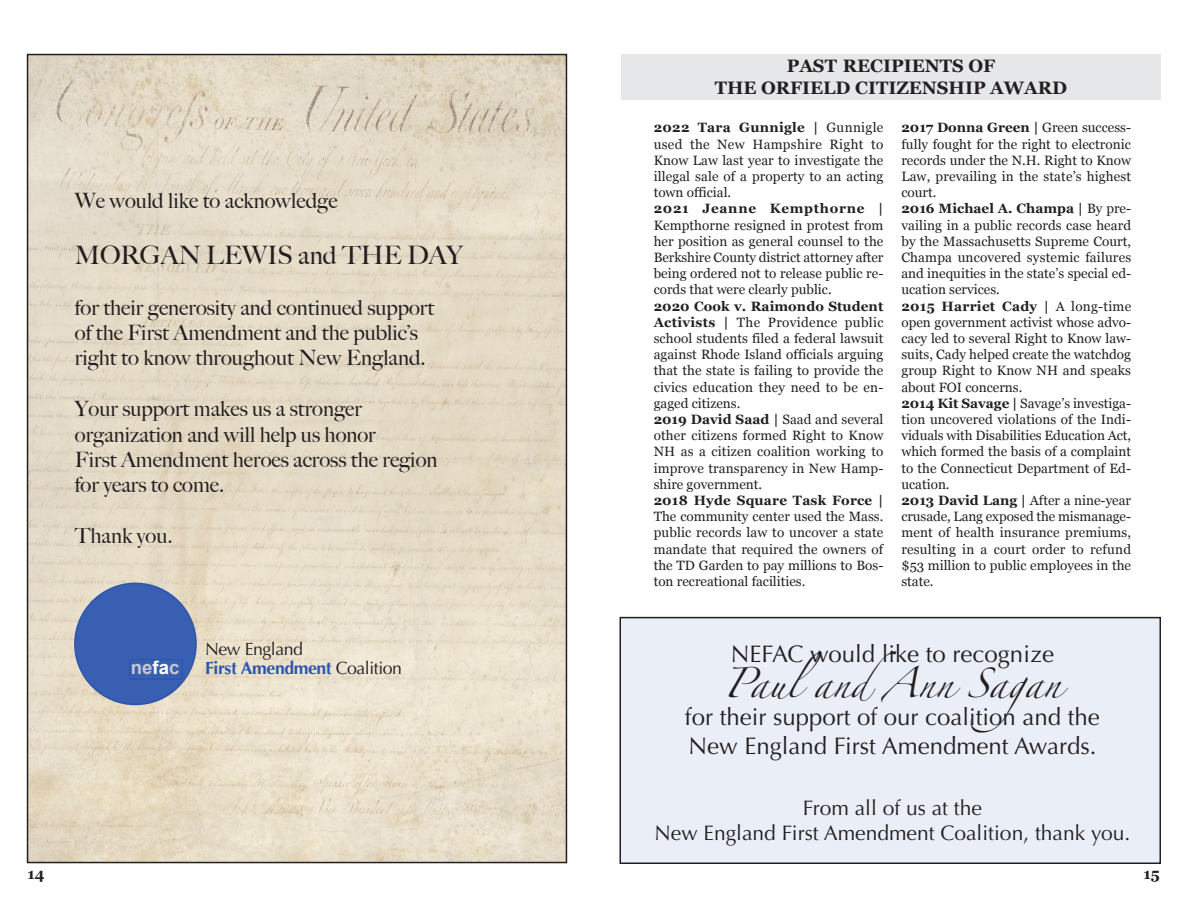
<style>
.page{position:relative;width:1188px;height:918px;background:#fff}
.page>*{position:absolute;margin:0;border:0;box-sizing:border-box;transform-origin:0 0}
.t1{font:27px "Zapfino";color:#231f20}
.t2{font:500 25.35px "Big Caslon";color:#231f20}
.t3{font:24px "Optima";color:#231f20}
.t4{font:500 21.15px "Big Caslon";color:#231f20}
.t5{font:21px "Optima";color:#231f20}
.t6{font:700 18.6px "Arial";color:#c7c8ca}
.t7{font:700 18px "Georgia";color:#231f20}
.t8{font:700 17.7px "Optima";letter-spacing:-.025em;color:#2d57ad}
.t9{font:17.7px "Optima";letter-spacing:-.025em;color:#231f20}
.t10{font:700 15px "Georgia";color:#231f20}
.t11{font:13.5px/16.2px "Georgia";color:#231f20;text-align:justify}
.s1{color:#fff}
.s2{font-weight:400;color:#231f20}
.s3{font-weight:700}
</style>
<div class="page">
<div style="left:621px;top:54px;width:540px;height:46px;background:#e6e7e9"></div>
<div style="left:620px;top:618px;width:540px;height:245px;background:#eaeef7"></div>
<div style="left:620px;top:617px;width:541px;height:247px;border:2px solid #231f20"></div>
<img style="left:30px;top:57px;width:534px;height:803px">
<div style="left:75px;top:583px;width:121px;height:122px;background:#385fb1;border-radius:50%"></div>
<div style="left:74px;top:583px;width:123px;height:122px;border:2px solid #2d57ad;border-radius:50%"></div>
<div style="left:129px;top:659px;width:54px;height:21px;border:2px solid #2d57ad"></div>
<p class="t4" style="left:75px;top:183px;width:264px">We would like to acknowledge</p>
<p class="t2" style="left:75px;top:234px;width:390px">MORGAN LEWIS and THE DAY</p>
<p class="t4" style="left:75px;top:290px;width:361px">for their generosity and continued support</p>
<p class="t4" style="left:75px;top:315px;width:344px">of the First Amendment and the public’s</p>
<p class="t4" style="left:75px;top:341px;width:352px">right to know throughout New England.</p>
<p class="t4" style="left:75px;top:391px;width:289px">Your support makes us a stronger</p>
<p class="t4" style="left:75px;top:417px;width:303px">organization and will help us honor</p>
<p class="t4" style="left:75px;top:442px;width:364px">First Amendment heroes across the region</p>
<p class="t4" style="left:75px;top:468px;width:151px">for years to come.</p>
<p class="t4" style="left:75px;top:518px;width:99px">Thank you.</p>
<p class="t6" style="left:131px;top:655px;width:50px">ne<span class="s1">fa</span>c</p>
<p class="t9" style="left:205px;top:639px;width:99px">New England</p>
<p class="t8" style="left:205px;top:657px;width:198px">First Amendment <span class="s2">Coalition</span></p>
<p class="t10" style="left:28px;top:863px;width:19px">14</p>
<p class="t7" style="left:787px;top:52px;width:210px">PAST RECIPIENTS OF</p>
<p class="t7" style="left:715px;top:74px;width:354px">THE ORFIELD CITIZENSHIP AWARD</p>
<p class="t11" style="left:654px;top:119px;width:231px"><span class="s3">2022 Tara Gunnigle |</span> Gunnigle used the New Hampshire Right to Know Law last year to investigate the illegal sale of a property to an acting town official.</p>
<p class="t11" style="left:654px;top:200px;width:231px"><span class="s3">2021 Jeanne Kempthorne | </span>Kempthorne resigned in protest from her position as general counsel to the Berkshire County district attorney after being ordered not to release public re&shy;cords that were clearly public.</p>
<p class="t11" style="left:654px;top:297px;width:231px"><span class="s3">2020 Cook v. Raimondo Student Activists |</span> The Providence public school students filed a federal lawsuit against Rhode Island officials arguing that the state is failing to provide the civics education they need to be en&shy;gaged citizens.</p>
<p class="t11" style="left:654px;top:411px;width:231px"><span class="s3">2019 David Saad |</span> Saad and several other citizens formed Right to Know NH as a citizen coalition working to improve transparency in New Hamp&shy;shire government.</p>
<p class="t11" style="left:654px;top:492px;width:231px"><span class="s3">2018 Hyde Square Task Force | </span>The community center used the Mass. public records law to uncover a state mandate that required the owners of the TD Garden to pay millions to Bos&shy;ton recreational facilities.</p>
<p class="t11" style="left:901px;top:119px;width:231px"><span class="s3">2017 Donna Green |</span> Green success&shy;fully fought for the right to electronic records under the N.H. Right to Know Law, prevailing in the state’s highest court.</p>
<p class="t11" style="left:901px;top:200px;width:231px"><span class="s3">2016 Michael A. Champa |</span> By pre&shy;vailing in a public records case heard by the Massachusetts Supreme Court, Champa uncovered systemic failures and inequities in the state’s special ed&shy;ucation services.</p>
<p class="t11" style="left:901px;top:297px;width:231px"><span class="s3">2015 Harriet Cady |</span> A long-time open government activist whose advo&shy;cacy led to several Right to Know law&shy;suits, Cady helped create the watchdog group Right to Know NH and speaks about FOI concerns.</p>
<p class="t11" style="left:901px;top:394px;width:231px"><span class="s3">2014 Kit Savage |</span> Savage’s investiga&shy;tion uncovered violations of the Indi&shy;viduals with Disabilities Education Act, which formed the basis of a complaint to the Connecticut Department of Ed&shy;ucation.</p>
<p class="t11" style="left:901px;top:492px;width:231px"><span class="s3">2013 David Lang |</span> After a nine-year crusade, Lang exposed the mismanage&shy;ment of health insurance premiums, resulting in a court order to refund $53 million to public employees in the state.</p>
<p class="t3" style="left:731px;top:640px;width:325px">NEFAC would like to recognize</p>
<p class="t1" style="left:723px;top:672px;width:343px">PaulandAnn Sagan</p>
<p class="t3" style="left:685px;top:703px;width:416px">for their support of our coalition and the</p>
<p class="t3" style="left:688px;top:732px;width:410px">New England First Amendment Awards.</p>
<p class="t5" style="left:803px;top:795px;width:180px">From all of us at the</p>
<p class="t5" style="left:655px;top:821px;width:477px">New England First Amendment Coalition, thank you.</p>
<p class="t10" style="left:1144px;top:863px;width:18px">15</p>
</div>
